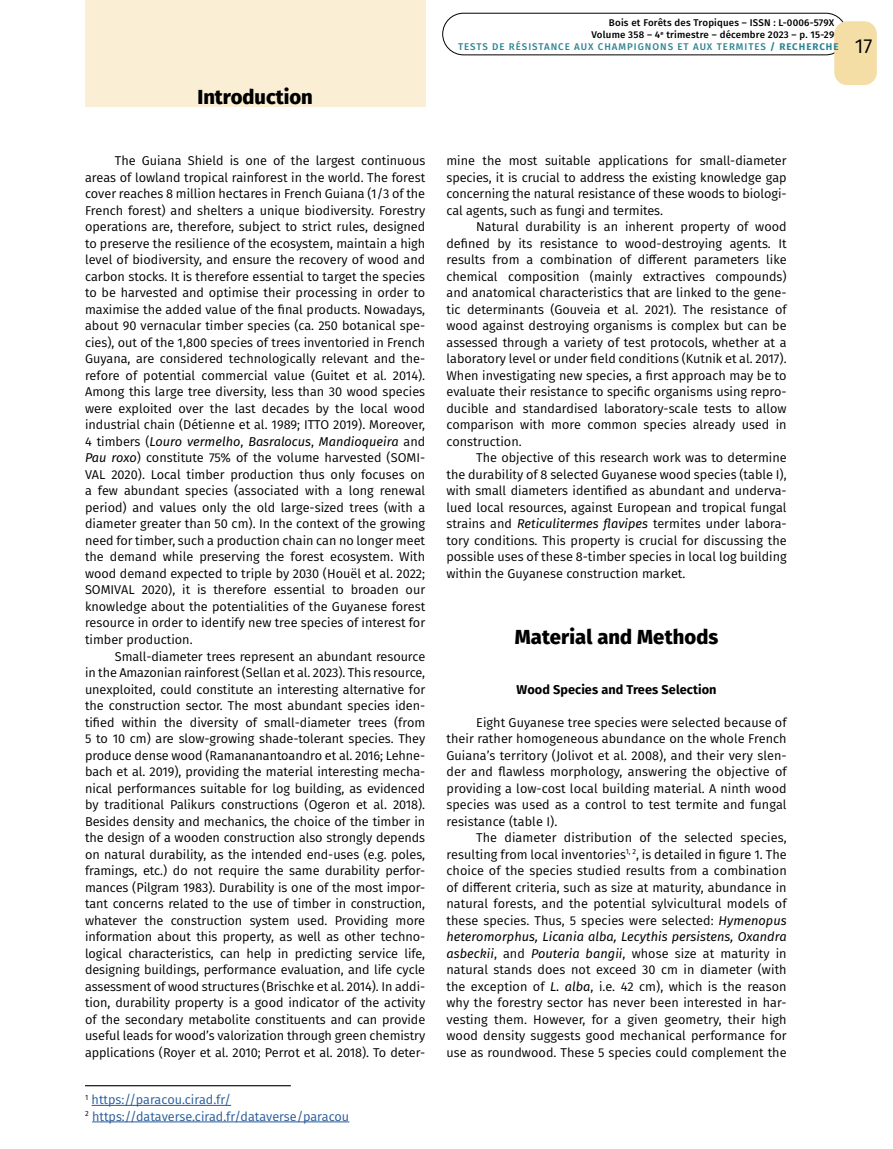
<style>
.page{position:relative;width:893px;height:1149px;background:#fff}
.page>*{position:absolute;margin:0;border:0;box-sizing:border-box;transform-origin:0 0}
.t1{font:800 20.25px "Fira Sans";color:#000}
.t2{font:20.25px "Fira Sans";color:#000}
.t3{font:12.75px/16.5px "Fira Sans";color:#000;text-align:justify}
.t4{font:12.75px/16.5px "Fira Sans";color:#275b9b}
.t5{font:700 12.75px "Fira Sans";letter-spacing:.005em;color:#000}
.t6{font:500 9.75px/12px "Fira Sans";letter-spacing:.02em;color:#000;text-align:right}
.t7{font:500 9.75px "Fira Sans";letter-spacing:.1em;color:#2f8593}
.s1{font-style:italic}
.s2{font-weight:700}
</style>
<div class="page">
<div style="left:442px;top:13px;width:405px;height:42px;border:1px solid #000;border-radius:21px"></div>
<div style="left:834px;top:21px;width:43px;height:64px;background:#f4dea6;border-radius:13px"></div>
<div style="left:85px;top:0;width:340px;height:106px;background:#faefd4"></div>
<hr style="left:85px;top:1084px;width:206px;height:1px;background:#000">
<hr style="left:92px;top:1104px;width:139px;height:1px;background:#275b9b">
<hr style="left:92px;top:1121px;width:257px;height:1px;background:#275b9b">
<h1 class="t1" style="left:197px;top:79px;width:117px">Introduction</h1>
<p class="t3" style="left:85px;top:152px;width:342px;text-indent:30px">The Guiana Shield is one of the largest continuous areas of lowland tropical rainforest in the world. The forest cover reaches 8 million hectares in French Guiana (1/3 of the French forest) and shelters a unique biodiversity. Forestry operations are, therefore, subject to strict rules, designed to preserve the resilience of the ecosystem, maintain a high level of biodiversity, and ensure the recovery of wood and carbon stocks. It is therefore essential to target the species to be harvested and optimise their processing in order to maximise the added value of the final products. Nowadays, about 90 vernacular timber species (ca. 250 botanical spe&shy;cies), out of the 1,800 species of trees inventoried in French Guyana, are considered technologically relevant and the&shy;refore of potential commercial value (Guitet et al. 2014).<br>Among this large tree diversity, less than 30 wood species were exploited over the last decades by the local wood industrial chain (Détienne et al. 1989; ITTO 2019). Moreover, 4 timbers (<span class="s1">Louro vermelho</span>, <span class="s1">Basralocus</span>, <span class="s1">Mandioqueira</span> and <span class="s1">Pau roxo</span>) constitute 75% of the volume harvested (SOMI-VAL 2020). Local timber production thus only focuses on a few abundant species (associated with a long renewal period) and values only the old large-sized trees (with a diameter greater than 50 cm). In the context of the growing need for timber, such a production chain can no longer meet the demand while preserving the forest ecosystem. With wood demand expected to triple by 2030 (Houël et al. 2022; SOMIVAL 2020), it is therefore essential to broaden our knowledge about the potentialities of the Guyanese forest resource in order to identify new tree species of interest for timber production.</p>
<p class="t3" style="left:85px;top:647px;width:342px;text-indent:30px">Small-diameter trees represent an abundant resource in the Amazonian rainforest (Sellan et al. 2023). This resource, unexploited, could constitute an interesting alternative for the construction sector. The most abundant species iden&shy;tified within the diversity of small-diameter trees (from 5 to 10 cm) are slow-growing shade-tolerant species. They produce dense wood (Ramananantoandro et al. 2016; Lehne&shy;bach et al. 2019), providing the material interesting mecha&shy;nical performances suitable for log building, as evidenced by traditional Palikurs constructions (Ogeron et al. 2018).<br>Besides density and mechanics, the choice of the timber in the design of a wooden construction also strongly depends on natural durability, as the intended end-uses (e.g. poles, framings, etc.) do not require the same durability perfor&shy;mances (Pilgram 1983). Durability is one of the most impor&shy;tant concerns related to the use of timber in construction, whatever the construction system used. Providing more information about this property, as well as other techno&shy;logical characteristics, can help in predicting service life, designing buildings, performance evaluation, and life cycle assessment of wood structures (Brischke et al. 2014). In addi&shy;tion, durability property is a good indicator of the activity of the secondary metabolite constituents and can provide useful leads for wood’s valorization through green chemistry applications (Royer et al. 2010; Perrot et al. 2018). To deter-</p>
<p class="t4" style="left:85px;top:1090px;width:266px"><sup>1</sup> https://paracou.cirad.fr/<br><sup>2</sup> https://dataverse.cirad.fr/dataverse/paracou</p>
<p class="t6" style="left:591px;top:16px;width:244px">Bois et Forêts des Tropiques – ISSN : L-0006-579X<br>Volume 358 – 4<sup>e</sup> trimestre – décembre 2023 – p. 15-29</p>
<p class="t7" style="left:458px;top:38px;width:382px">TESTS DE RÉSISTANCE AUX CHAMPIGNONS ET AUX TERMITES <span class="s2">/ RECHERCHE</span></p>
<h1 class="t2" style="left:855px;top:31px;width:19px">17</h1>
<p class="t3" style="left:446px;top:152px;width:342px">mine the most suitable applications for small-diameter species, it is crucial to address the existing knowledge gap concerning the natural resistance of these woods to biologi&shy;cal agents, such as fungi and termites.</p>
<p class="t3" style="left:446px;top:218px;width:342px;text-indent:30px">Natural durability is an inherent property of wood defined by its resistance to wood-destroying agents. It results from a combination of different parameters like chemical composition (mainly extractives compounds) and anatomical characteristics that are linked to the gene&shy;tic determinants (Gouveia et al. 2021). The resistance of wood against destroying organisms is complex but can be assessed through a variety of test protocols, whether at a laboratory level or under field conditions (Kutnik et al. 2017).<br>When investigating new species, a first approach may be to evaluate their resistance to specific organisms using repro&shy;ducible and standardised laboratory-scale tests to allow comparison with more common species already used in construction.</p>
<p class="t3" style="left:446px;top:449px;width:342px;text-indent:30px">The objective of this research work was to determine the durability of 8 selected Guyanese wood species (table I), with small diameters identified as abundant and underva&shy;lued local resources, against European and tropical fungal strains and <span class="s1">Reticulitermes flavipes</span> termites under labora&shy;tory conditions. This property is crucial for discussing the possible uses of these 8-timber species in local log building within the Guyanese construction market.</p>
<h1 class="t1" style="left:515px;top:619px;width:205px">Material and Methods</h1>
<p class="t5" style="left:517px;top:678px;width:201px">Wood Species and Trees Selection</p>
<p class="t3" style="left:446px;top:713px;width:342px;text-indent:30px">Eight Guyanese tree species were selected because of their rather homogeneous abundance on the whole French Guiana’s territory (Jolivot et al. 2008), and their very slen&shy;der and flawless morphology, answering the objective of providing a low-cost local building material. A ninth wood species was used as a control to test termite and fungal resistance (table I).</p>
<p class="t3" style="left:446px;top:828px;width:342px;text-indent:30px">The diameter distribution of the selected species, resulting from local inventories<sup>1,</sup> <sup>2</sup>, is detailed in figure 1. The choice of the species studied results from a combination of different criteria, such as size at maturity, abundance in natural forests, and the potential sylvicultural models of these species. Thus, 5 species were selected: <span class="s1">Hymenopus heteromorphus, Licania alba, Lecythis persistens, Oxandra asbeckii</span>, and <span class="s1">Pouteria bangii</span>, whose size at maturity in natural stands does not exceed 30 cm in diameter (with the exception of <span class="s1">L. alba</span>, i.e. 42 cm), which is the reason why the forestry sector has never been interested in har&shy;vesting them. However, for a given geometry, their high wood density suggests good mechanical performance for use as roundwood. These 5 species could complement the</p>
</div>
